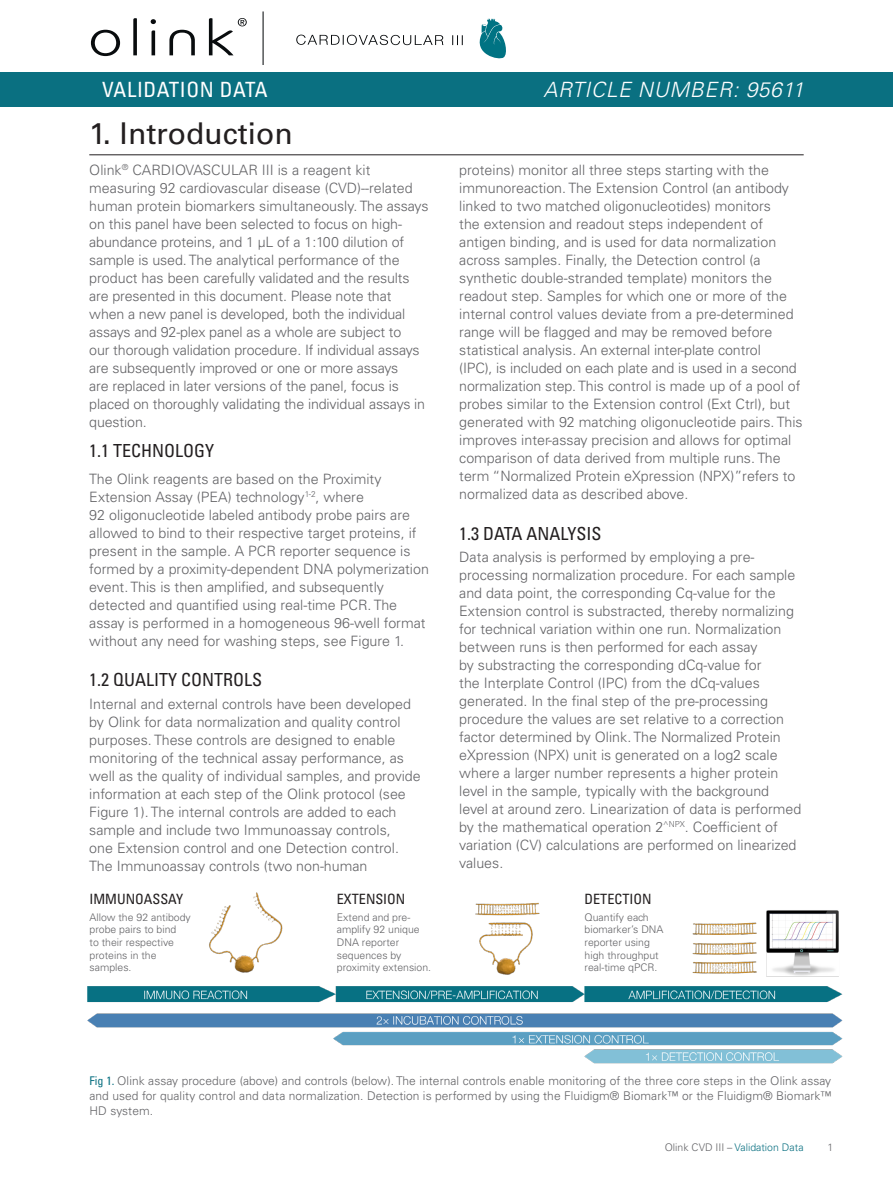
<style>
.page{position:relative;width:893px;height:1191px;background:#fff}
.page>*{position:absolute;margin:0;border:0;box-sizing:border-box;transform-origin:0 0}
.Headline{font:30px "Univers LT Std";color:#231f20}
.t1{font:italic 300 21px "Univers LT Std";letter-spacing:.03em;color:#fff}
.t2{font:condensed 21px "Univers LT Std";letter-spacing:.03em;color:#fff}
.Subhead_1{font:condensed 18px "Univers LT Std";color:#231f20}
.Bodycopy{font:condensed 18px "Univers LT Std";color:#231f20}
.Bodycopy-2{font:300 14.25px/18px "Univers LT Std";color:#636366}
.t3{font:condensed 14.1px "Univers LT Std";color:#231f20}
.t4{font:300 12px/15px "Univers LT Std";letter-spacing:.005em;color:#636366;text-align:justify}
.t5{font:300 10.5px/12.6px "Univers LT Std";color:#636366}
.t6{font:300 10.5px "Univers LT Std";color:#0a7081}
.s1{font-weight:400;font-stretch:condensed;color:#0a7081}
.s2{color:#636366}
</style>
<div class="page">
<div style="left:0;top:72px;width:893px;height:34px;background:#0a7081"></div>
<svg style="left:91px;top:30px;width:29px;height:26px"></svg>
<svg style="left:133px;top:18px;width:4px;height:37px"></svg>
<svg style="left:151px;top:19px;width:5px;height:36px"></svg>
<svg style="left:169px;top:30px;width:26px;height:25px"></svg>
<svg style="left:209px;top:18px;width:38px;height:37px"></svg>
<svg style="left:296px;top:35px;width:147px;height:10px"></svg>
<svg style="left:452px;top:35px;width:11px;height:10px"></svg>
<hr style="left:263px;top:11px;width:1px;height:54px;background:#090c0e">
<svg style="left:479px;top:18px;width:27px;height:41px"></svg>
<hr style="left:89px;top:154px;width:715px;height:1px;background:#231f20">
<img style="left:87px;top:892px;width:756px;height:172px">
<p class="t2" style="left:102px;top:76px;width:167px">VALIDATION DATA</p>
<p class="t1" style="left:543px;top:77px;width:262px">ARTICLE NUMBER: 95611</p>
<p class="Headline" style="left:89px;top:115px;width:205px">1. Introduction</p>
<p class="Bodycopy-2" style="left:89px;top:161px;width:341px">Olink<sup>®</sup> CARDIOVASCULAR III is a reagent kit measuring 92 cardiovascular disease (CVD)--related human protein biomarkers simultaneously. The assays on this panel have been selected to focus on high&shy;abundance proteins, and 1 µL of a 1:100 dilution of sample is used. The analytical performance of the product has been carefully validated and the results are presented in this document. Please note that when a new panel is developed, both the individual assays and 92-plex panel as a whole are subject to<br>our thorough validation procedure. If individual assays are subsequently improved or one or more assays<br>are replaced in later versions of the panel, focus is placed on thoroughly validating the individual assays in question.</p>
<p class="Bodycopy" style="left:89px;top:439px;width:126px">1.1 TECHNOLOGY</p>
<p class="Bodycopy-2" style="left:89px;top:469px;width:341px">The Olink reagents are based on the Proximity Extension Assay (PEA) technology<sup>1-2</sup>, where<br>92 oligonucleotide labeled antibody probe pairs are allowed to bind to their respective target proteins, if present in the sample. A PCR reporter sequence is formed by a proximity-dependent DNA polymerization event. This is then amplified, and subsequently detected and quantified using real-time PCR. The assay is performed in a homogeneous 96‑well format without any need for washing steps, see Figure 1.</p>
<p class="Subhead_1" style="left:89px;top:668px;width:174px">1.2 QUALITY CONTROLS</p>
<p class="Bodycopy-2" style="left:89px;top:694px;width:333px">Internal and external controls have been developed by Olink for data normalization and quality control purposes. These controls are designed to enable monitoring of the technical assay performance, as well as the quality of individual samples, and provide information at each step of the Olink protocol (see Figure 1). The internal controls are added to each sample and include two Immunoassay controls,<br>one Extension control and one Detection control.<br>The Immunoassay controls (two non-human</p>
<p class="Bodycopy-2" style="left:459px;top:161px;width:345px">proteins) monitor all three steps starting with the immunoreaction. The Extension Control (an antibody linked to two matched oligonucleotides) monitors<br>the extension and readout steps independent of antigen binding, and is used for data normalization across samples. Finally, the Detection control (a synthetic double-stranded template) monitors the readout step. Samples for which one or more of the internal control values deviate from a pre-determined range will be flagged and may be removed before statistical analysis. An external inter-plate control<br>(IPC), is included on each plate and is used in a second normalization step. This control is made up of a pool of probes similar to the Extension control (Ext Ctrl), but generated with 92 matching oligonucleotide pairs. This improves inter-assay precision and allows for optimal comparison of data derived from multiple runs. The term “Normalized Protein eXpression (NPX)”refers to normalized data as described above.</p>
<p class="Subhead_1" style="left:459px;top:522px;width:144px">1.3 DATA ANALYSIS</p>
<p class="Bodycopy-2" style="left:459px;top:548px;width:344px">Data analysis is performed by employing a pre&shy;processing normalization procedure. For each sample and data point, the corresponding Cq-value for the Extension control is substracted, thereby normalizing for technical variation within one run. Normalization between runs is then performed for each assay<br>by substracting the corresponding dCq-value for<br>the Interplate Control (IPC) from the dCq-values generated. In the final step of the pre-processing procedure the values are set relative to a correction factor determined by Olink. The Normalized Protein eXpression (NPX) unit is generated on a log2 scale where a larger number represents a higher protein level in the sample, typically with the background level at around zero. Linearization of data is performed by the mathematical operation 2<sup>^NPX</sup>. Coefficient of variation (CV) calculations are performed on linearized values.</p>
<p class="t3" style="left:90px;top:890px;width:95px">IMMUNOASSAY</p>
<p class="t5" style="left:90px;top:910px;width:103px">Allow the 92 antibody probe pairs to bind<br>to their respective proteins in the samples.</p>
<p class="t3" style="left:337px;top:890px;width:70px">EXTENSION</p>
<p class="t5" style="left:337px;top:910px;width:96px">Extend and pre&shy;amplify 92 unique<br>DNA reporter sequences by proximity extension.</p>
<p class="t3" style="left:585px;top:890px;width:68px">DETECTION</p>
<p class="t5" style="left:585px;top:910px;width:80px">Quantify each biomarker’s DNA reporter using high throughput real-time qPCR.</p>
<p class="t4" style="left:90px;top:1072px;width:744px"><span class="s1">Fig 1.</span> Olink assay procedure (above) and controls (below). The internal controls enable monitoring of the three core steps in the Olink assay and used for quality control and data normalization. Detection is performed by using the Fluidigm® Biomark™ or the Fluidigm® Biomark™ HD system.</p>
<p class="t6" style="left:665px;top:1140px;width:140px"><span class="s2">Olink CVD III –</span> Validation Data</p>
<p class="t5" style="left:828px;top:1140px;width:7px">1</p>
</div>
